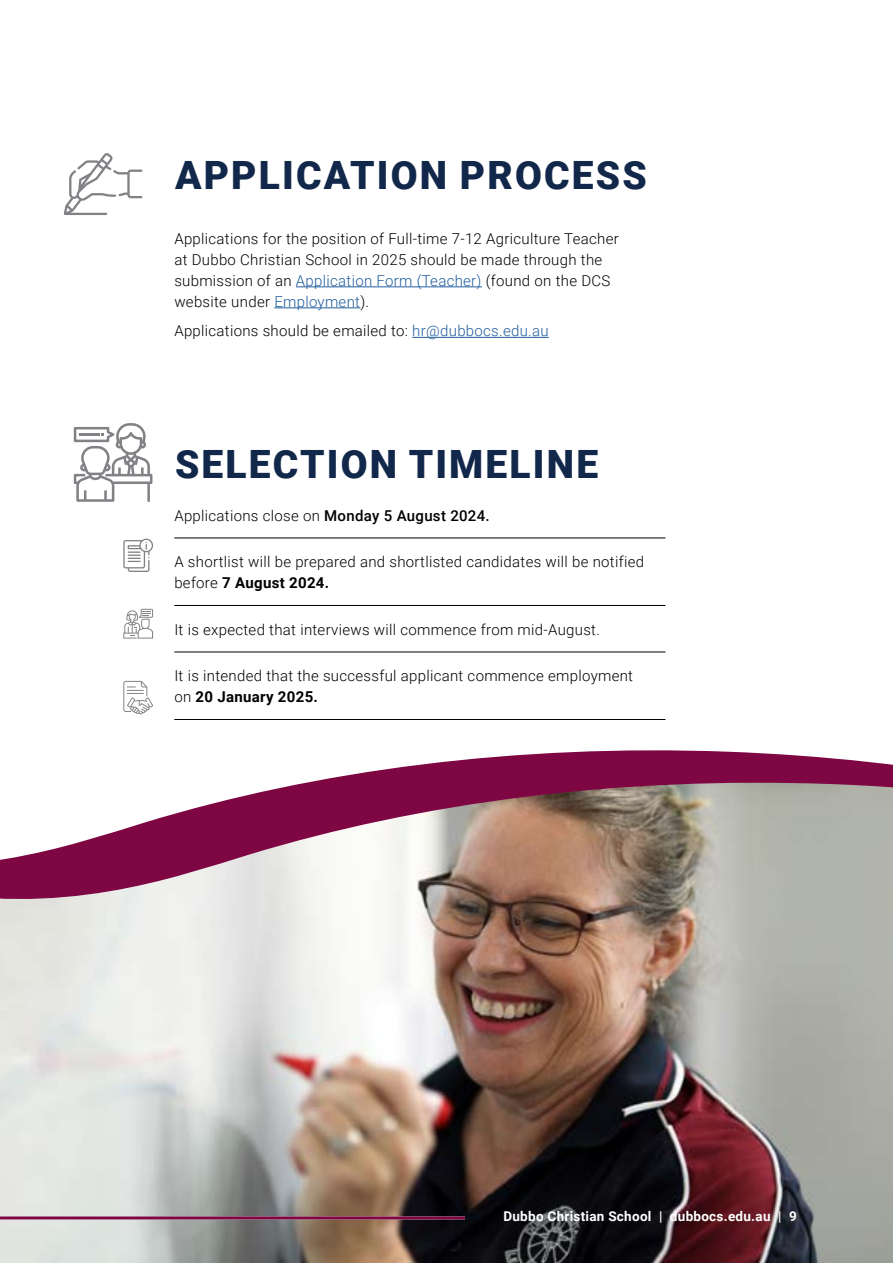
<style>
.page{position:relative;width:893px;height:1263px;background:#fff}
.page>*{position:absolute;margin:0;border:0;box-sizing:border-box;transform-origin:0 0}
.t1{font:900 39px "Roboto";letter-spacing:.055em;color:#12284b}
.t2{font:300 15px/21px "Roboto";letter-spacing:.02em;color:#000}
.t3{font:700 13.5px "Roboto";letter-spacing:.02em;color:#fff}
.s1{color:#215e9e}
.s2{font-weight:500}
.s3{font-weight:700}
</style>
<div class="page">
<hr style="left:296px;top:286px;width:186px;height:1px;background:#215e9e">
<hr style="left:274px;top:307px;width:86px;height:1px;background:#215e9e">
<hr style="left:412px;top:337px;width:137px;height:1px;background:#215e9e">
<hr style="left:174px;top:538px;width:491px;height:1px;background:#000">
<hr style="left:174px;top:605px;width:491px;height:1px;background:#000">
<hr style="left:174px;top:652px;width:491px;height:1px;background:#000">
<hr style="left:174px;top:719px;width:491px;height:1px;background:#000">
<svg style="left:74px;top:423px;width:78px;height:79px"></svg>
<svg style="left:64px;top:153px;width:78px;height:62px"></svg>
<svg style="left:123px;top:609px;width:30px;height:30px"></svg>
<svg style="left:123px;top:539px;width:30px;height:33px"></svg>
<svg style="left:123px;top:681px;width:30px;height:34px"></svg>
<img style="left:0;top:919px;width:893px;height:344px">
<svg style="left:0;top:750px;width:893px;height:169px"></svg>
<hr style="left:0;top:1216px;width:465px;height:3px;background:#7e0643">
<h1 class="t1" style="left:175px;top:148px;width:473px">APPLICATION PROCESS</h1>
<p class="t2" style="left:174px;top:227px;width:446px">Applications for the position of Full-time 7-12 Agriculture Teacher at Dubbo Christian School in 2025 should be made through the submission of an <span class="s1">Application Form (Teacher)</span> (found on the DCS website under <span class="s1">Employment</span>).</p>
<p class="t2" style="left:174px;top:320px;width:376px">Applications should be emailed to: <span class="s1">hr@dubbocs.edu.au</span></p>
<h1 class="t1" style="left:175px;top:437px;width:425px">SELECTION TIMELINE</h1>
<p class="t2" style="left:174px;top:504px;width:317px">Applications close on <span class="s2">Monday 5 August 2024.</span></p>
<p class="t2" style="left:174px;top:551px;width:471px">A shortlist will be prepared and shortlisted candidates will be notified before <span class="s3">7 August 2024.</span></p>
<p class="t2" style="left:174px;top:618px;width:427px">It is expected that interviews will commence from mid-August.</p>
<p class="t2" style="left:174px;top:665px;width:460px">It is intended that the successful applicant commence employment on <span class="s3">20 January 2025.</span></p>
<p class="t3" style="left:503px;top:1207px;width:295px">Dubbo Christian School | dubbocs.edu.au | 9</p>
</div>
